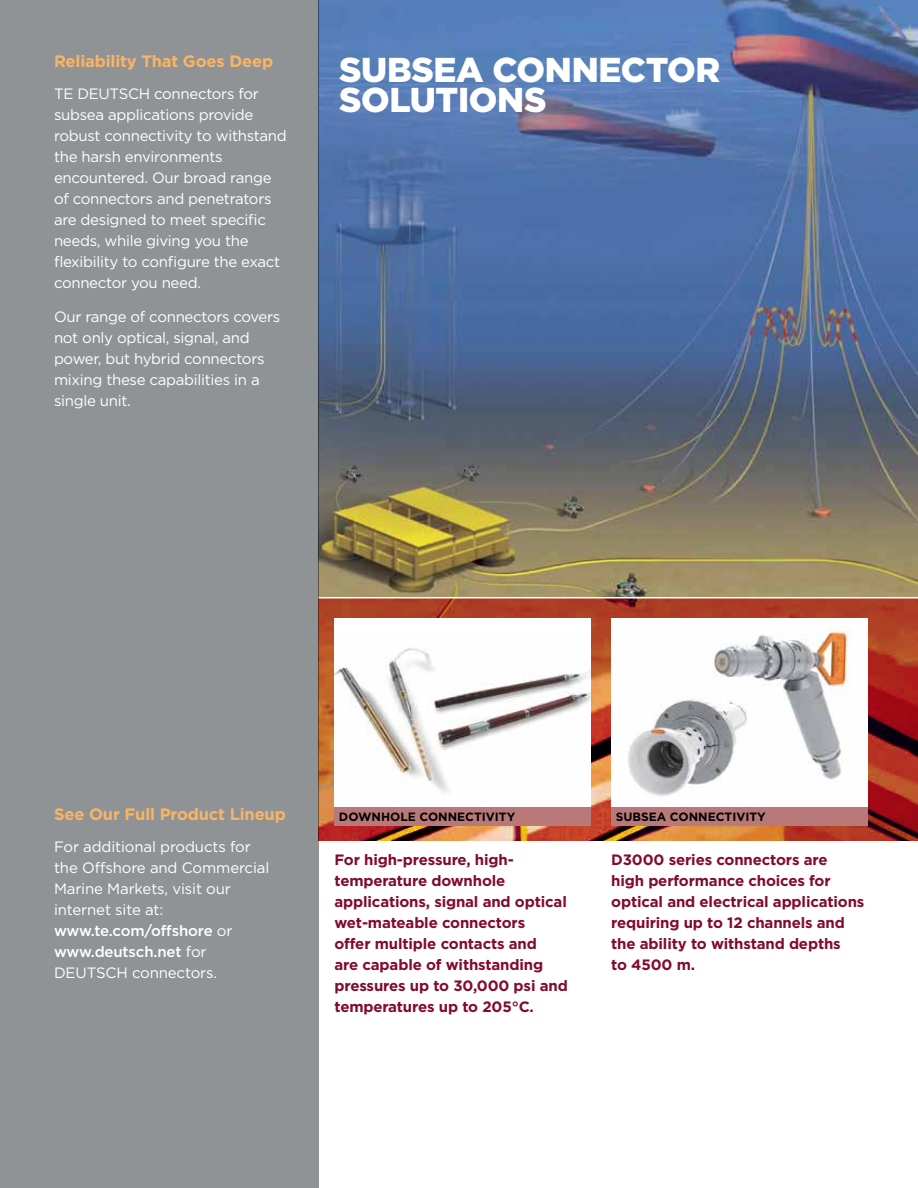
<style>
.page{position:relative;width:918px;height:1188px;background:#fff}
.page>*{position:absolute;margin:0;border:0;box-sizing:border-box;transform-origin:0 0}
.t1{font:900 34.5px "Gotham";letter-spacing:-.01em;color:#fff}
.t2{font:700 16.5px "Gotham";letter-spacing:-.01em;color:#fbb462}
.t3{font:15px/21px "Gotham";letter-spacing:-.02em;color:#fff}
.t4{font:700 15px/21px "Gotham";letter-spacing:-.01em;color:#830b2c}
.t5{font:700 12px "Gotham";color:#000}
.s1{font-weight:500}
</style>
<div class="page">
<img style="left:319px;top:0;width:599px;height:597px">
<svg style="left:319px;top:598px;width:599px;height:243px;background:#af4629"></svg>
<div style="left:0;top:0;width:319px;height:1188px;background:#8f9396"></div>
<div style="left:611px;top:806px;width:257px;height:20px;background:#ba7979"></div>
<div style="left:334px;top:806px;width:257px;height:20px;background:#ba7979"></div>
<div style="left:334px;top:618px;width:257px;height:189px;background:#fff"></div>
<img style="left:334px;top:648px;width:257px;height:145px">
<div style="left:611px;top:618px;width:257px;height:189px;background:#fff"></div>
<img style="left:628px;top:626px;width:224px;height:171px">
<p class="t2" style="left:54px;top:51px;width:221px">Reliability That Goes Deep</p>
<p class="t3" style="left:54px;top:83px;width:234px">TE DEUTSCH connectors for subsea applications provide robust connectivity to withstand the harsh environments encountered. Our broad range of connectors and penetrators are designed to meet specific needs, while giving you the flexibility to configure the exact connector you need.</p>
<p class="t3" style="left:54px;top:306px;width:228px">Our range of connectors covers not only optical, signal, and power, but hybrid connectors mixing these capabilities in a single unit.</p>
<h1 class="t1" style="left:339px;top:48px;width:283px">SUBSEA CONNECT</h1>
<h1 class="t1" style="left:667px;top:48px;width:55px">OR</h1>
<h1 class="t1" style="left:339px;top:78px;width:74px">SOLUT</h1>
<h1 class="t1" style="left:458px;top:78px;width:90px">IONS</h1>
<p class="t2" style="left:54px;top:804px;width:233px">See Our Full Product Lineup</p>
<p class="t3" style="left:54px;top:836px;width:217px">For additional products for the Offshore and Commercial<br>Marine Markets, visit our internet site at: <span class="s1">www.te.com/offshore</span> or <span class="s1">www.deutsch.net</span> for<br>DEUTSCH connectors.</p>
<p class="t5" style="left:339px;top:809px;width:178px">DOWNHOLE CONNECTIVITY</p>
<p class="t5" style="left:616px;top:809px;width:152px">SUBSEA CONNECTIVITY</p>
<p class="t4" style="left:334px;top:850px;width:235px">For high-pressure, high&shy;temperature downhole applications, signal and optical wet-mateable connectors<br>offer multiple contacts and<br>are capable of withstanding pressures up to 30,000 psi and temperatures up to 205°C.</p>
<p class="t4" style="left:611px;top:850px;width:255px">D3000 series connectors are<br>high performance choices for optical and electrical applications requiring up to 12 channels and the ability to withstand depths<br>to 4500 m.</p>
</div>
